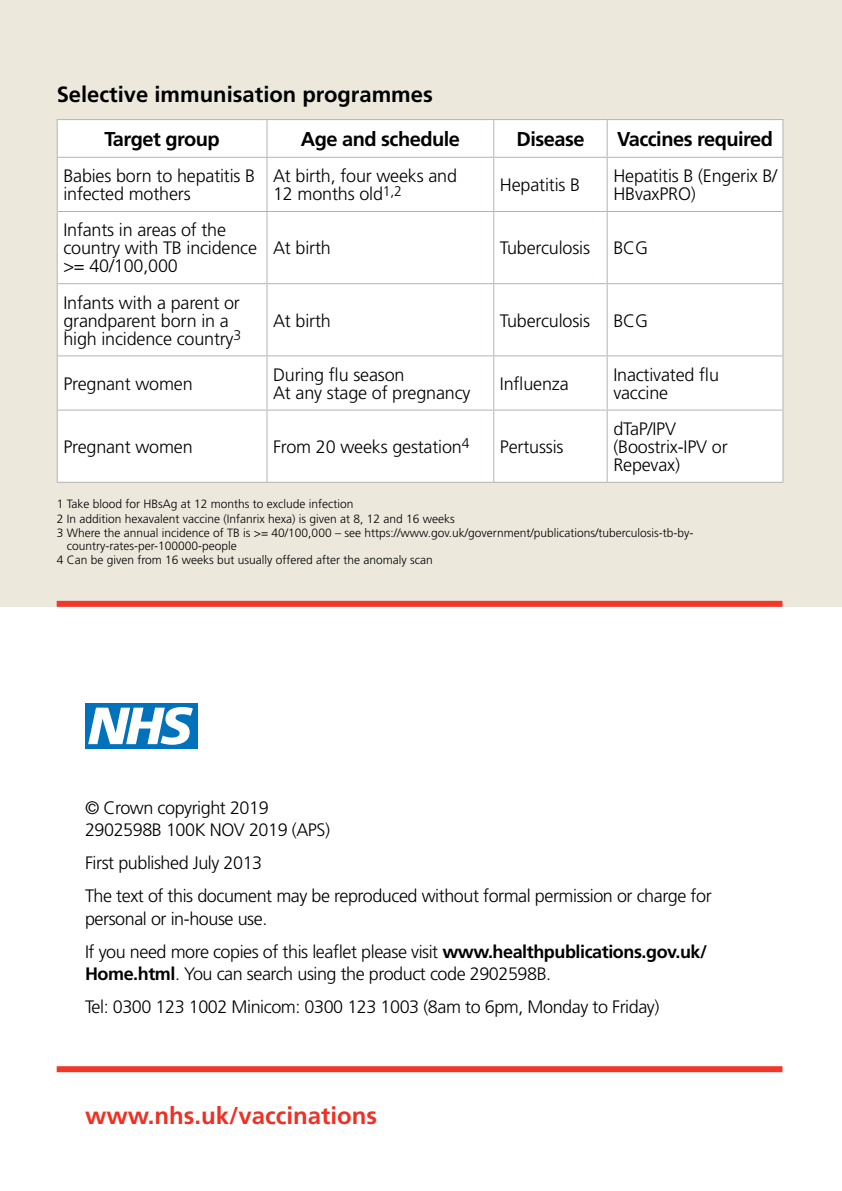
<style>
.page{position:relative;width:842px;height:1191px;background:#fff}
.page>*{position:absolute;margin:0;border:0;box-sizing:border-box;transform-origin:0 0}
.t1{font:700 24px "Frutiger";color:#ee3124}
.t2{font:700 22px "Frutiger";color:#000}
.t3{font:700 20px "Frutiger";letter-spacing:-.025em;color:#000}
.t4{font:300 18px/18px "Frutiger";letter-spacing:-.01em;color:#000}
.t5{font:300 12px/13px "Frutiger";color:#000}
.s1{font-weight:700}
</style>
<div class="page">
<div style="left:0;top:0;width:842px;height:607px;background:#ece8dc"></div>
<div style="left:58px;top:120px;width:724px;height:362px;background:#fff"></div>
<hr style="left:266px;top:158px;width:1px;height:53px;background:#b1b4b6">
<hr style="left:493px;top:158px;width:1px;height:53px;background:#b1b4b6">
<hr style="left:607px;top:158px;width:1px;height:53px;background:#b1b4b6">
<hr style="left:266px;top:212px;width:1px;height:71px;background:#b1b4b6">
<hr style="left:493px;top:212px;width:1px;height:71px;background:#b1b4b6">
<hr style="left:607px;top:212px;width:1px;height:71px;background:#b1b4b6">
<hr style="left:266px;top:284px;width:1px;height:71px;background:#b1b4b6">
<hr style="left:493px;top:284px;width:1px;height:71px;background:#b1b4b6">
<hr style="left:607px;top:284px;width:1px;height:71px;background:#b1b4b6">
<hr style="left:266px;top:356px;width:1px;height:53px;background:#b1b4b6">
<hr style="left:493px;top:356px;width:1px;height:53px;background:#b1b4b6">
<hr style="left:607px;top:356px;width:1px;height:53px;background:#b1b4b6">
<hr style="left:266px;top:410px;width:1px;height:72px;background:#b1b4b6">
<hr style="left:493px;top:410px;width:1px;height:72px;background:#b1b4b6">
<hr style="left:607px;top:410px;width:1px;height:72px;background:#b1b4b6">
<hr style="left:57px;top:158px;width:1px;height:53px;background:#b1b4b6">
<hr style="left:782px;top:158px;width:1px;height:53px;background:#b1b4b6">
<hr style="left:57px;top:211px;width:1px;height:73px;background:#b1b4b6">
<hr style="left:782px;top:211px;width:1px;height:73px;background:#b1b4b6">
<hr style="left:782px;top:284px;width:1px;height:72px;background:#b1b4b6">
<hr style="left:782px;top:356px;width:1px;height:54px;background:#b1b4b6">
<hr style="left:782px;top:410px;width:1px;height:72px;background:#b1b4b6">
<hr style="left:57px;top:284px;width:1px;height:72px;background:#b1b4b6">
<hr style="left:57px;top:356px;width:1px;height:54px;background:#b1b4b6">
<hr style="left:57px;top:410px;width:1px;height:72px;background:#b1b4b6">
<hr style="left:57px;top:119px;width:210px;height:1px;background:#b1b4b6">
<hr style="left:57px;top:120px;width:1px;height:37px;background:#b1b4b6">
<hr style="left:267px;top:119px;width:227px;height:1px;background:#b1b4b6">
<hr style="left:266px;top:120px;width:1px;height:37px;background:#b1b4b6">
<hr style="left:494px;top:119px;width:113px;height:1px;background:#b1b4b6">
<hr style="left:493px;top:120px;width:1px;height:37px;background:#b1b4b6">
<hr style="left:607px;top:119px;width:176px;height:1px;background:#b1b4b6">
<hr style="left:607px;top:120px;width:1px;height:37px;background:#b1b4b6">
<hr style="left:782px;top:120px;width:1px;height:37px;background:#b1b4b6">
<hr style="left:57px;top:157px;width:210px;height:1px;background:#b1b4b6">
<hr style="left:267px;top:157px;width:227px;height:1px;background:#b1b4b6">
<hr style="left:494px;top:157px;width:113px;height:1px;background:#b1b4b6">
<hr style="left:607px;top:157px;width:176px;height:1px;background:#b1b4b6">
<hr style="left:58px;top:211px;width:209px;height:1px;background:#b1b4b6">
<hr style="left:267px;top:211px;width:227px;height:1px;background:#b1b4b6">
<hr style="left:494px;top:211px;width:113px;height:1px;background:#b1b4b6">
<hr style="left:607px;top:211px;width:175px;height:1px;background:#b1b4b6">
<hr style="left:58px;top:283px;width:209px;height:1px;background:#b1b4b6">
<hr style="left:267px;top:283px;width:227px;height:1px;background:#b1b4b6">
<hr style="left:494px;top:283px;width:113px;height:1px;background:#b1b4b6">
<hr style="left:607px;top:283px;width:175px;height:1px;background:#b1b4b6">
<hr style="left:58px;top:355px;width:209px;height:1px;background:#b1b4b6">
<hr style="left:267px;top:355px;width:227px;height:1px;background:#b1b4b6">
<hr style="left:494px;top:355px;width:113px;height:1px;background:#b1b4b6">
<hr style="left:607px;top:355px;width:175px;height:1px;background:#b1b4b6">
<hr style="left:58px;top:409px;width:209px;height:1px;background:#b1b4b6">
<hr style="left:267px;top:409px;width:227px;height:1px;background:#b1b4b6">
<hr style="left:494px;top:409px;width:113px;height:1px;background:#b1b4b6">
<hr style="left:607px;top:409px;width:175px;height:1px;background:#b1b4b6">
<hr style="left:57px;top:482px;width:210px;height:1px;background:#b1b4b6">
<hr style="left:267px;top:482px;width:227px;height:1px;background:#b1b4b6">
<hr style="left:494px;top:482px;width:113px;height:1px;background:#b1b4b6">
<hr style="left:607px;top:482px;width:176px;height:1px;background:#b1b4b6">
<div style="left:57px;top:601px;width:725px;height:6px;background:#ef3829"></div>
<div style="left:85px;top:703px;width:112px;height:45px;background:#0072bc"></div>
<svg style="left:88px;top:707px;width:105px;height:38px"></svg>
<div style="left:57px;top:1066px;width:725px;height:6px;background:#ef3829"></div>
<p class="t2" style="left:57px;top:81px;width:378px">Selective immunisation programmes</p>
<p class="t3" style="left:104px;top:127px;width:117px">Target group</p>
<p class="t3" style="left:301px;top:127px;width:161px">Age and schedule</p>
<p class="t3" style="left:516px;top:127px;width:70px">Disease</p>
<p class="t3" style="left:617px;top:127px;width:157px">Vaccines required</p>
<p class="t4" style="left:63px;top:167px;width:193px">Babies born to hepatitis B infected mothers</p>
<p class="t4" style="left:273px;top:167px;width:185px">At birth, four weeks and<br>12 months old<sup>1,2</sup></p>
<p class="t4" style="left:500px;top:176px;width:82px">Hepatitis B</p>
<p class="t4" style="left:613px;top:167px;width:165px">Hepatitis B (Engerix B/<br>HBvaxPRO)</p>
<p class="t4" style="left:63px;top:221px;width:195px">Infants in areas of the country with TB incidence &gt;= 40/100,000</p>
<p class="t4" style="left:273px;top:239px;width:59px">At birth</p>
<p class="t4" style="left:500px;top:239px;width:92px">Tuberculosis</p>
<p class="t4" style="left:613px;top:239px;width:36px">BCG</p>
<p class="t4" style="left:63px;top:293px;width:179px">Infants with a parent or grandparent born in a high incidence country<sup>3</sup></p>
<p class="t4" style="left:63px;top:374px;width:131px">Pregnant women</p>
<p class="t4" style="left:273px;top:311px;width:59px">At birth</p>
<p class="t4" style="left:500px;top:311px;width:92px">Tuberculosis</p>
<p class="t4" style="left:613px;top:311px;width:36px">BCG</p>
<p class="t4" style="left:273px;top:365px;width:133px">During flu season</p>
<p class="t4" style="left:273px;top:383px;width:199px">At any stage of pregnancy</p>
<p class="t4" style="left:500px;top:374px;width:70px">Influenza</p>
<p class="t4" style="left:613px;top:365px;width:107px">Inactivated flu vaccine</p>
<p class="t4" style="left:63px;top:438px;width:131px">Pregnant women</p>
<p class="t4" style="left:273px;top:438px;width:198px">From 20 weeks gestation<sup>4</sup></p>
<p class="t4" style="left:500px;top:438px;width:65px">Pertussis</p>
<p class="t4" style="left:613px;top:420px;width:64px">dTaP/IPV</p>
<p class="t4" style="left:613px;top:438px;width:116px">(Boostrix-IPV or<br>Repevax)</p>
<p class="t5" style="left:57px;top:497px;width:298px">1 Take blood for HBsAg at 12 months to exclude infection</p>
<p class="t5" style="left:57px;top:512px;width:400px">2 In addition hexavalent vaccine (Infanrix hexa) is given at 8, 12 and 16 weeks</p>
<p class="t5" style="left:67px;top:526px;width:628px;text-indent:-10px">3 Where the annual incidence of TB is &gt;= 40/100,000 – see https://www.gov.uk/government/publications/tuberculosis-tb-by&shy;country-rates-per-100000-people</p>
<p class="t5" style="left:57px;top:553px;width:378px">4 Can be given from 16 weeks but usually offered after the anomaly scan</p>
<p class="t4" style="left:85px;top:798px;width:185px">© Crown copyright 2019</p>
<p class="t4" style="left:85px;top:820px;width:246px">2902598B 100K NOV 2019 (APS)</p>
<p class="t4" style="left:85px;top:854px;width:179px">First published July 2013</p>
<p class="t4" style="left:85px;top:885px;width:628px;line-height:22px">The text of this document may be reproduced without formal permission or charge for personal or in-house use.</p>
<p class="t4" style="left:85px;top:940px;width:623px;line-height:22px">If you need more copies of this leaflet please visit <span class="s1">www.healthpublications.gov.uk/<br>Home.html</span>. You can search using the product code 2902598B.</p>
<p class="t4" style="left:85px;top:998px;width:576px">Tel: 0300 123 1002 Minicom: 0300 123 1003 (8am to 6pm, Monday to Friday)</p>
<p class="t1" style="left:85px;top:1101px;width:294px">www.nhs.uk/vaccinations</p>
</div>
